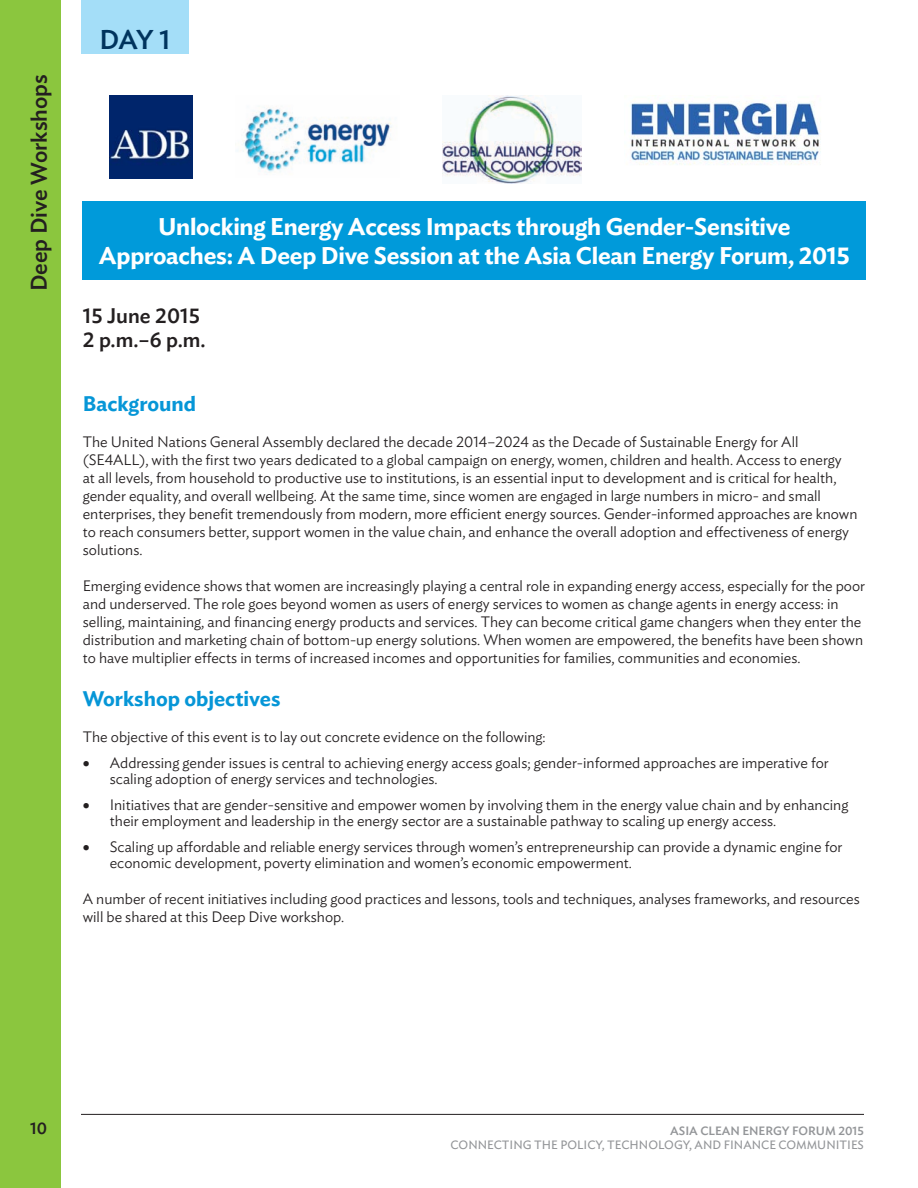
<style>
.page{position:relative;width:918px;height:1188px;background:#fff}
.page>*{position:absolute;margin:0;border:0;box-sizing:border-box;transform-origin:0 0}
.t1{font:500 27px "Ideal Sans";color:#00345e}
.t2{font:600 24px/28.8px "Ideal Sans";letter-spacing:-.01em;color:#fff;text-align:center}
.t3{font:500 22.5px "Ideal Sans";color:#231f20}
.t4{font:600 21px "Ideal Sans";color:#0696d7}
.t5{font:500 21px/24px "Ideal Sans";color:#231f20}
.t6{font:500 16.5px "Ideal Sans";color:#231f20}
.t7{font:300 15px/18px "Ideal Sans";color:#231f20}
.t8{font:12px "Ideal Sans";color:#939598}
.t9{font:500 12px "Ideal Sans";color:#939598}
</style>
<div class="page">
<div style="left:0;top:0;width:60px;height:1188px;background:#8bc63e"></div>
<hr style="left:81px;top:1114px;width:783px;height:1px;background:#231f20">
<div style="left:83px;top:201px;width:783px;height:78px;background:#009ada"></div>
<img style="left:237px;top:106px;width:155px;height:66px">
<img style="left:443px;top:96px;width:138px;height:88px">
<img style="left:630px;top:101px;width:191px;height:64px">
<img style="left:110px;top:96px;width:82px;height:82px">
<div style="left:81px;top:0;width:108px;height:54px;background:#a4def8"></div>
<h3 class="t3" style="left:22px;top:291px;width:218px;rotate:-90deg">Deep Dive Workshops</h3>
<h1 class="t1" style="left:99px;top:19px;width:73px">DAY 1</h1>
<h2 class="t2" style="left:99px;top:211px;width:752px">Unlocking Energy Access Impacts through Gender-Sensitive<br>Approaches: A Deep Dive Session at the Asia Clean Energy Forum, 2015</h2>
<h3 class="t5" style="left:83px;top:302px;width:124px">15 June 2015<br>2 p.m.–6 p.m.</h3>
<h3 class="t4" style="left:83px;top:387px;width:115px">Background</h3>
<p class="t7" style="left:83px;top:431px;width:776px">The United Nations General Assembly declared the decade 2014–2024 as the Decade of Sustainable Energy for All (SE4ALL), with the first two years dedicated to a global campaign on energy, women, children and health. Access to energy at all levels, from household to productive use to institutions, is an essential input to development and is critical for health, gender equality, and overall wellbeing. At the same time, since women are engaged in large numbers in micro- and small enterprises, they benefit tremendously from modern, more efficient energy sources. Gender-informed approaches are known to reach consumers better, support women in the value chain, and enhance the overall adoption and effectiveness of energy solutions.</p>
<p class="t7" style="left:83px;top:575px;width:784px">Emerging evidence shows that women are increasingly playing a central role in expanding energy access, especially for the poor and underserved. The role goes beyond women as users of energy services to women as change agents in energy access: in selling, maintaining, and financing energy products and services. They can become critical game changers when they enter the distribution and marketing chain of bottom-up energy solutions. When women are empowered, the benefits have been shown to have multiplier effects in terms of increased incomes and opportunities for families, communities and economies.</p>
<h3 class="t4" style="left:83px;top:682px;width:199px">Workshop objectives</h3>
<p class="t7" style="left:83px;top:727px;width:464px">The objective of this event is to lay out concrete evidence on the following:</p>
<p class="t7" style="left:110px;top:753px;width:720px;line-height:16.5px;text-indent:-27px">• Addressing gender issues is central to achieving energy access goals; gender-informed approaches are imperative for scaling adoption of energy services and technologies.</p>
<p class="t7" style="left:110px;top:795px;width:740px;line-height:16.5px;text-indent:-27px">• Initiatives that are gender-sensitive and empower women by involving them in the energy value chain and by enhancing their employment and leadership in the energy sector are a sustainable pathway to scaling up energy access.</p>
<p class="t7" style="left:110px;top:837px;width:734px;line-height:16.5px;text-indent:-27px">• Scaling up affordable and reliable energy services through women’s entrepreneurship can provide a dynamic engine for economic development, poverty elimination and women’s economic empowerment.</p>
<p class="t7" style="left:83px;top:889px;width:779px">A number of recent initiatives including good practices and lessons, tools and techniques, analyses frameworks, and resources will be shared at this Deep Dive workshop.</p>
<p class="t6" style="left:30px;top:1116px;width:19px">10</p>
<p class="t9" style="left:670px;top:1121px;width:195px">ASIA CLEAN ENERGY FORUM 2015</p>
<p class="t8" style="left:451px;top:1136px;width:415px">CONNECTING THE POLICY, TECHNOLOGY, AND FINANCE COMMUNITIES</p>
</div>
